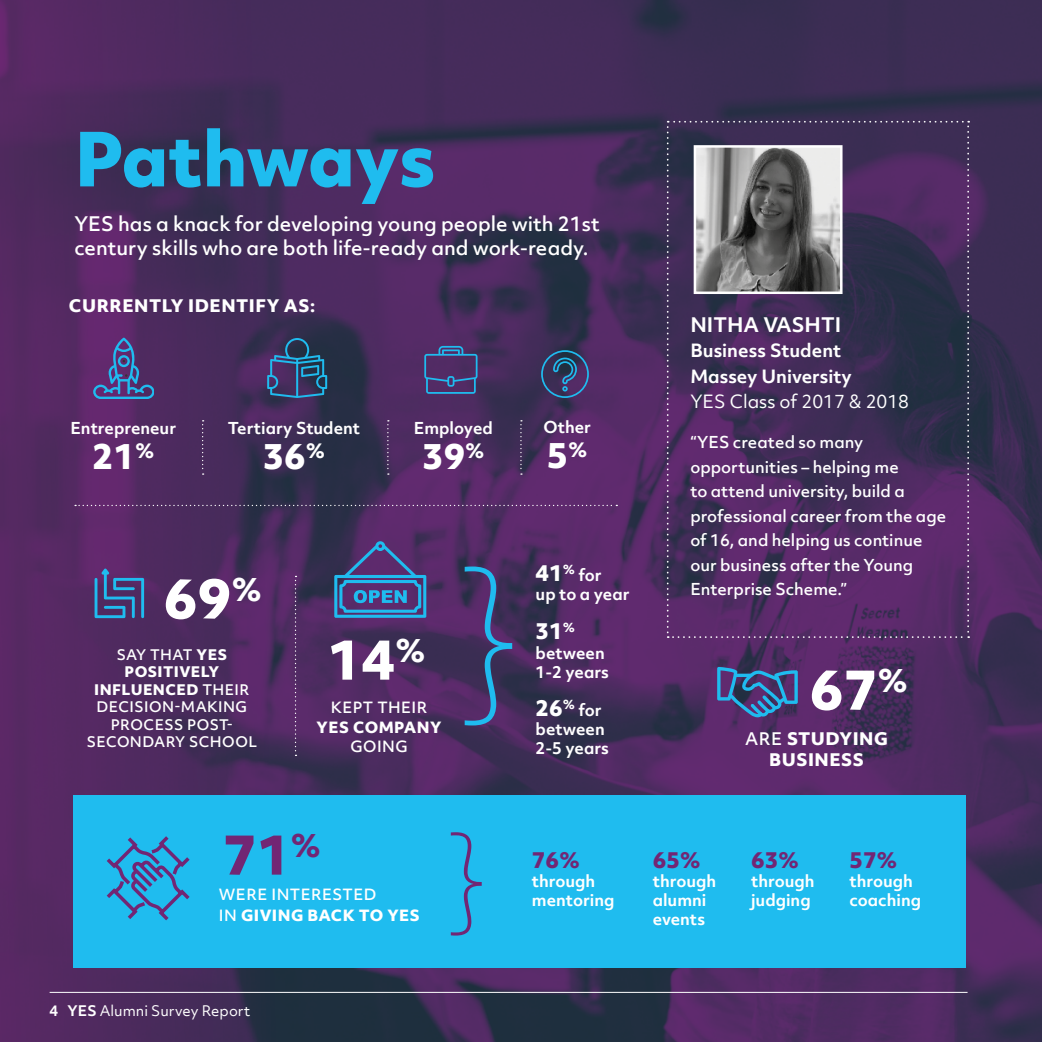
<style>
.page{position:relative;width:1042px;height:1042px;background:#fff}
.page>*{position:absolute;margin:0;border:0;box-sizing:border-box;transform-origin:0 0}
.t1{font:100 164.5px "Objektiv Mk 2";color:#1fbcef}
.t2{font:100 106.92px "Objektiv Mk 2";color:#722674}
.t3{font:800 71.75px "Objektiv Mk 2";letter-spacing:-.01em;color:#1fbcef}
.t4{font:800 52.5px "Objektiv Mk 2";color:#fff}
.t5{font:800 52.5px "Objektiv Mk 2";color:#722674}
.t6{font:800 33.25px "Objektiv Mk 2";color:#fff}
.t7{font:800 21px "Objektiv Mk 2";color:#722674}
.t8{font:800 21px "Objektiv Mk 2";color:#fff}
.t9{font:500 19.25px/24.5px "Objektiv Mk 2";color:#fff}
.t10{font:700 19.25px "Objektiv Mk 2";color:#fff}
.t11{font:700 17.5px/25.6px "Objektiv Mk 2";color:#fff}
.t12{font:17.5px "Objektiv Mk 2";color:#fff}
.t13{font:800 16.62px/21px "Objektiv Mk 2";letter-spacing:.03em;color:#fff;text-align:center}
.t14{font:500 15.75px/24.5px "Objektiv Mk 2";color:#fff}
.t15{font:700 15.75px/19.2px "Objektiv Mk 2";color:#fff}
.t16{font:500 14.88px "Objektiv Mk 2";letter-spacing:.03em;color:#fff}
.t17{font:800 14.88px "Objektiv Mk 2";letter-spacing:.03em;color:#fff}
.t18{font:500 14px/17.5px "Objektiv Mk 2";letter-spacing:.03em;color:#fff;text-align:center}
.t19{font:14px "Objektiv Mk 2";color:#fff}
.s1{font-weight:800}
.s2{font-weight:800;font-size:21px}
.s3{font-weight:500}
.s4{font-weight:700}
</style>
<div class="page">
<img style="left:0;top:0;width:1042px;height:1042px">
<svg style="left:667px;top:121px;width:302px;height:517px;background:#462d5b"></svg>
<div style="left:73px;top:795px;width:892px;height:172px;background:#1fbcef"></div>
<img style="left:697px;top:148px;width:142px;height:143px">
<div style="left:694px;top:145px;width:148px;height:149px;border:2px solid #fff"></div>
<svg style="left:334px;top:541px;width:92px;height:77px;background:#44568f"></svg>
<svg style="left:106px;top:836px;width:84px;height:85px"></svg>
<svg style="left:93px;top:338px;width:60px;height:60px;background:#4e4986"></svg>
<svg style="left:424px;top:346px;width:53px;height:48px;background:#46487f"></svg>
<svg style="left:267px;top:338px;width:60px;height:60px;background:#324c73"></svg>
<svg style="left:202px;top:420px;width:2px;height:55px"></svg>
<svg style="left:387px;top:420px;width:2px;height:55px"></svg>
<svg style="left:295px;top:576px;width:1px;height:180px"></svg>
<svg style="left:520px;top:420px;width:2px;height:55px"></svg>
<svg style="left:541px;top:350px;width:48px;height:48px;background:#384872"></svg>
<svg style="left:95px;top:568px;width:49px;height:50px;background:#43578e"></svg>
<svg style="left:75px;top:505px;width:542px;height:1px"></svg>
<svg style="left:717px;top:667px;width:81px;height:50px;background:#3f588d"></svg>
<hr style="left:50px;top:992px;width:917px;height:1px;background:#fff">
<h3 class="t3" style="left:74px;top:108px;width:363px">Pathways</h3>
<p class="t9" style="left:74px;top:211px;width:527px">YES has a knack for developing young people with 21st century skills who are both life-ready and work-ready.</p>
<p class="t13" style="left:69px;top:295px;width:248px">CURRENTLY IDENTIFY AS:</p>
<p class="t15" style="left:70px;top:418px;width:107px">Entrepreneur</p>
<h3 class="t6" style="left:92px;top:433px;width:64px">21<sup>%</sup></h3>
<p class="t15" style="left:228px;top:418px;width:134px">Tertiary Student</p>
<h3 class="t6" style="left:263px;top:433px;width:64px">36<sup>%</sup></h3>
<p class="t15" style="left:414px;top:418px;width:81px">Employed</p>
<h3 class="t6" style="left:422px;top:433px;width:64px">39<sup>%</sup></h3>
<p class="t15" style="left:543px;top:417px;width:49px">Other</p>
<h3 class="t6" style="left:547px;top:432px;width:42px">5<sup>%</sup></h3>
<h3 class="t4" style="left:164px;top:561px;width:100px">69<sup>%</sup></h3>
<p class="t18" style="left:87px;top:645px;width:172px">SAY THAT <span class="s1">YES<br>POSITIVELY<br>INFLUENCED</span> THEIR<br>DECISION-MAKING<br>PROCESS POST-<br>SECONDARY SCHOOL</p>
<h3 class="t4" style="left:327px;top:622px;width:100px">14<sup>%</sup></h3>
<p class="t16" style="left:331px;top:697px;width:98px">KEPT THEIR</p>
<p class="t17" style="left:317px;top:716px;width:126px">YES COMPANY</p>
<p class="t16" style="left:350px;top:736px;width:59px">GOING</p>
<h1 class="t1" style="left:453px;top:540px;width:71px">}</h1>
<p class="t15" style="left:535px;top:565px;width:96px"><span class="s2">41</span><sup>%</sup> for<br>up to a year</p>
<h3 class="t8" style="left:535px;top:616px;width:41px">31<sup>%</sup></h3>
<p class="t15" style="left:536px;top:642px;width:75px">between<br>1-2 years</p>
<p class="t15" style="left:535px;top:700px;width:75px"><span class="s2">26</span><sup>%</sup> for between<br>2-5 years</p>
<p class="t10" style="left:690px;top:311px;width:152px">NITHA VASHTI</p>
<p class="t11" style="left:690px;top:337px;width:163px">Business Student<br>Massey University</p>
<p class="t12" style="left:690px;top:389px;width:220px">YES Class of 2017 &amp; 2018</p>
<p class="t14" style="left:690px;top:430px;width:257px">“YES created so many opportunities – helping me<br>to attend university, build a professional career from the age of 16, and helping us continue our business after the Young<br>Enterprise Scheme.”</p>
<h3 class="t4" style="left:809px;top:652px;width:100px">67<sup>%</sup></h3>
<p class="t13" style="left:745px;top:728px;width:144px"><span class="s3">ARE</span> STUDYING<br>BUSINESS</p>
<h2 class="t2" style="left:443px;top:815px;width:47px">}</h2>
<h3 class="t5" style="left:223px;top:817px;width:100px">71<sup>%</sup></h3>
<h3 class="t7" style="left:532px;top:844px;width:50px">76%</h3>
<p class="t15" style="left:532px;top:871px;width:65px">through</p>
<p class="t16" style="left:219px;top:884px;width:159px">WERE INTERESTED</p>
<p class="t15" style="left:532px;top:890px;width:84px">mentoring</p>
<p class="t17" style="left:219px;top:904px;width:202px"><span class="s3">IN</span> GIVING BACK TO YES</p>
<h3 class="t7" style="left:653px;top:844px;width:50px">65%</h3>
<p class="t15" style="left:653px;top:871px;width:65px">through alumni events</p>
<h3 class="t7" style="left:751px;top:844px;width:50px">63%</h3>
<p class="t15" style="left:751px;top:871px;width:65px">through judging</p>
<h3 class="t7" style="left:849px;top:844px;width:50px">57%</h3>
<p class="t15" style="left:849px;top:871px;width:73px">through coaching</p>
<p class="t19" style="left:50px;top:1001px;width:202px"><span class="s4">4 YES</span> Alumni Survey Report</p>
</div>
